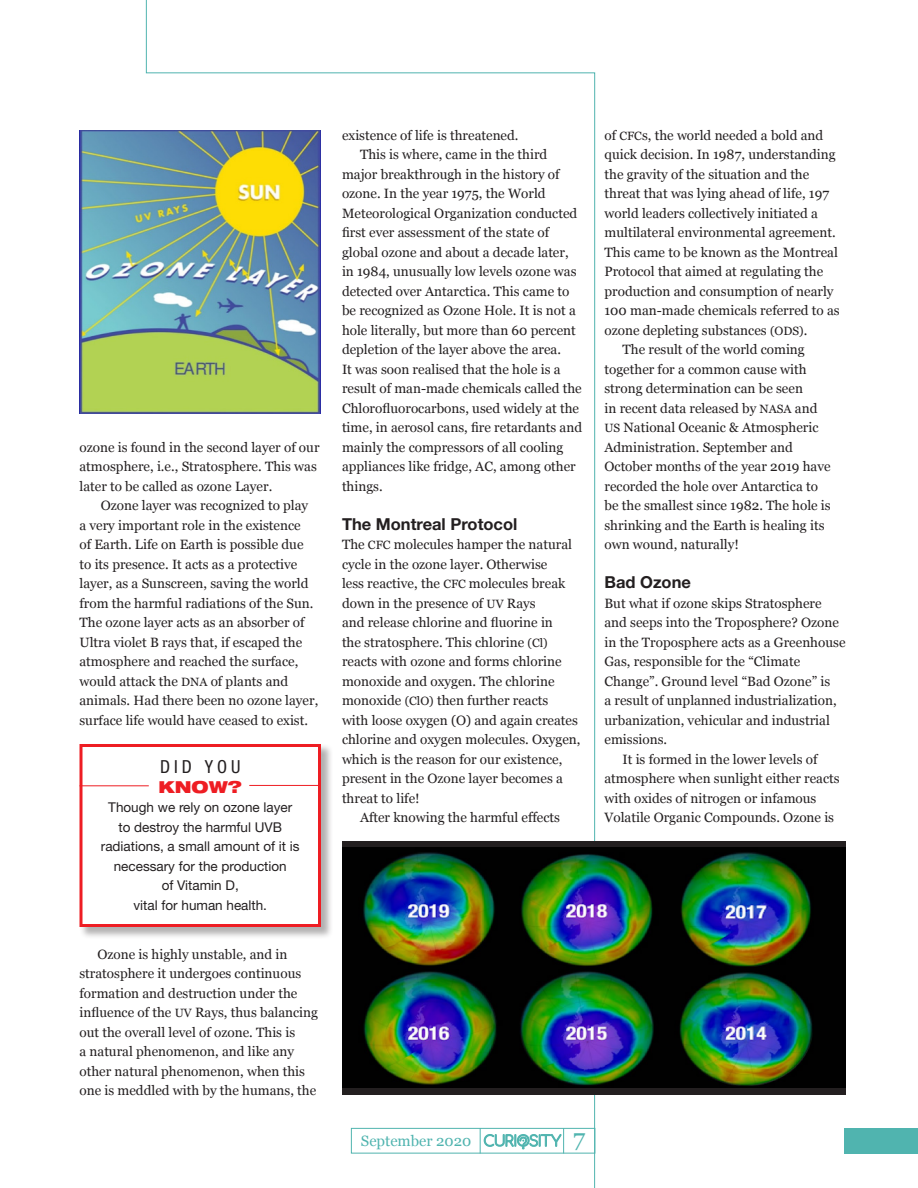
<style>
.page{position:relative;width:918px;height:1188px;background:#fff}
.page>*{position:absolute;margin:0;border:0;box-sizing:border-box;transform-origin:0 0}
.t1{font:24px "Georgia";color:#50b4af}
.t2{font:18px "Helvetica Neue LT 57 Cn";letter-spacing:.225em;color:#231f20}
.t3{font:16.5px "Helvetica Neue LT 75 Bd";color:#231f20}
.t4{font:16.5px "Helvetica Neue LT 93 Blk Ex";color:#ee1d23}
.t5{font:15px "Georgia";color:#50b4af}
.t6{font:13.5px/19.5px "Georgia";color:#231f20}
.t7{font:13.5px/19.5px "Helvetica Neue LT 55 Rm";color:#231f20;text-align:center}
.s1{font-size:12px}
</style>
<div class="page">
<svg style="left:146px;top:0;width:449px;height:1188px"></svg>
<div style="left:845px;top:1128px;width:73px;height:26px;background:#50b4af"></div>
<div style="left:351px;top:1128px;width:244px;height:26px;border:1px solid #50b4af"></div>
<svg style="left:480px;top:1128px;width:84px;height:26px"></svg>
<img style="left:79px;top:130px;width:242px;height:284px">
<div style="left:79px;top:744px;width:255px;height:196px;background:#231f20;opacity:.35"></div>
<div style="left:80px;top:744px;width:241px;height:183px;background:#fff;border:3px solid #ee1d23"></div>
<div style="left:342px;top:842px;width:504px;height:253px;background:linear-gradient(to right,#231f20,#231f20)"></div>
<img style="left:342px;top:848px;width:504px;height:239px">
<hr style="left:80px;top:785px;width:69px;height:1px;background:#ee1d23">
<hr style="left:249px;top:785px;width:69px;height:1px;background:#ee1d23">
<p class="t6" style="left:80px;top:437px;width:242px">ozone is found in the second layer of our atmosphere, i.e., Stratosphere. This was later to be called as ozone Layer.</p>
<p class="t6" style="left:80px;top:495px;width:240px;text-indent:21px">Ozone layer was recognized to play a very important role in the existence<br>of Earth. Life on Earth is possible due to its presence. It acts as a protective layer, as a Sunscreen, saving the world from the harmful radiations of the Sun.<br>The ozone layer acts as an absorber of Ultra violet B rays that, if escaped the atmosphere and reached the surface, would attack the <span class="s1">DNA</span> of plants and animals. Had there been no ozone layer, surface life would have ceased to exist.</p>
<p class="t2" style="left:160px;top:756px;width:82px">DID YOU</p>
<p class="t4" style="left:159px;top:776px;width:85px">KNOW?</p>
<p class="t7" style="left:101px;top:797px;width:200px">Though we rely on ozone layer to destroy the harmful UVB radiations, a small amount of it is necessary for the production<br>of Vitamin D,<br>vital for human health.</p>
<p class="t6" style="left:80px;top:944px;width:240px;text-indent:18px">Ozone is highly unstable, and in stratosphere it undergoes continuous formation and destruction under the influence of the <span class="s1">UV</span> Rays, thus balancing out the overall level of ozone. This is<br>a natural phenomenon, and like any other natural phenomenon, when this one is meddled with by the humans, the</p>
<p class="t6" style="left:342px;top:125px;width:178px">existence of life is threatened.</p>
<p class="t6" style="left:342px;top:144px;width:242px;text-indent:18px">This is where, came in the third major breakthrough in the history of ozone. In the year 1975, the World Meteorological Organization conducted first ever assessment of the state of global ozone and about a decade later, in 1984, unusually low levels ozone was detected over Antarctica. This came to be recognized as Ozone Hole. It is not a hole literally, but more than 60 percent depletion of the layer above the area.<br>It was soon realised that the hole is a result of man-made chemicals called the Chlorofluorocarbons, used widely at the time, in aerosol cans, fire retardants and mainly the compressors of all cooling appliances like fridge, AC, among other things.</p>
<p class="t3" style="left:342px;top:513px;width:177px">The Montreal Protocol</p>
<p class="t6" style="left:342px;top:534px;width:240px">The <span class="s1">CFC</span> molecules hamper the natural cycle in the ozone layer. Otherwise<br>less reactive, the <span class="s1">CFC</span> molecules break down in the presence of <span class="s1">UV</span> Rays<br>and release chlorine and fluorine in<br>the stratosphere. This chlorine <span class="s1">(Cl) </span>reacts with ozone and forms chlorine monoxide and oxygen. The chlorine monoxide <span class="s1">(ClO)</span> then further reacts<br>with loose oxygen (O) and again creates chlorine and oxygen molecules. Oxygen, which is the reason for our existence, present in the Ozone layer becomes a threat to life!</p>
<p class="t6" style="left:360px;top:807px;width:201px">After knowing the harmful effects</p>
<p class="t6" style="left:604px;top:125px;width:237px">of <span class="s1">CFC</span>s, the world needed a bold and quick decision. In 1987, understanding the gravity of the situation and the threat that was lying ahead of life, 197 world leaders collectively initiated a multilateral environmental agreement.<br>This came to be known as the Montreal Protocol that aimed at regulating the production and consumption of nearly 100 man-made chemicals referred to as ozone depleting substances <span class="s1">(ODS)</span>.</p>
<p class="t6" style="left:604px;top:339px;width:228px;text-indent:18px">The result of the world coming together for a common cause with strong determination can be seen<br>in recent data released by <span class="s1">NASA</span> and <span class="s1">US</span> National Oceanic &amp; Atmospheric Administration. September and October months of the year 2019 have recorded the hole over Antarctica to be the smallest since 1982. The hole is shrinking and the Earth is healing its own wound, naturally!</p>
<p class="t3" style="left:604px;top:572px;width:88px">Bad Ozone</p>
<p class="t6" style="left:604px;top:593px;width:243px">But what if ozone skips Stratosphere and seeps into the Troposphere? Ozone in the Troposphere acts as a Greenhouse Gas, responsible for the “Climate Change”. Ground level “Bad Ozone” is<br>a result of unplanned industrialization, urbanization, vehicular and industrial emissions.</p>
<p class="t6" style="left:604px;top:749px;width:237px;text-indent:18px">It is formed in the lower levels of atmosphere when sunlight either reacts with oxides of nitrogen or infamous Volatile Organic Compounds. Ozone is</p>
<p class="t5" style="left:361px;top:1129px;width:112px">September 2020</p>
<p class="t1" style="left:573px;top:1120px;width:14px">7</p>
</div>
